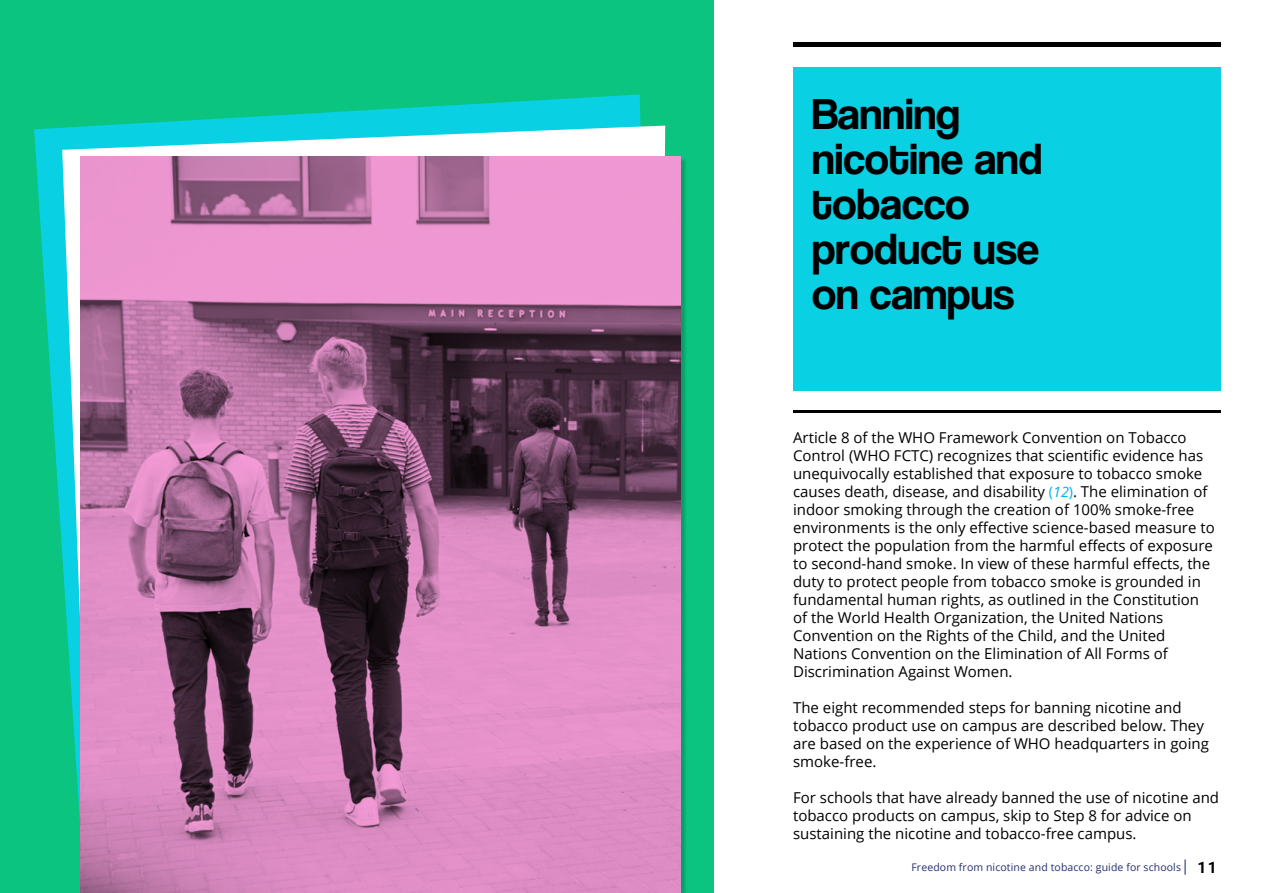
<style>
.page{position:relative;width:1263px;height:893px;background:#fff}
.page>*{position:absolute;margin:0;border:0;box-sizing:border-box;transform-origin:0 0}
.t1{font:45px/45px "Coolvetica Rg";color:#000}
.t2{font:15px/18px "Open Sans";color:#000}
.t3{font:10.5px "Open Sans";letter-spacing:.01em;color:#242f6f}
.s1{font-size:14.25px;color:#00aeef}
.s2{font-style:italic;font-size:14.25px;color:#00aeef}
.s3{font-size:15px}
.s4{font-family:"Roboto";font-weight:700;font-size:15.75px;color:#000}
</style>
<div class="page">
<div style="left:0;top:0;width:713px;height:893px;background:#0bc480"></div>
<svg style="left:34px;top:94px;width:625px;height:455px"></svg>
<svg style="left:62px;top:126px;width:603px;height:695px;background:#86e4e8"></svg>
<div style="left:793px;top:67px;width:427px;height:323px;background:#09d0e3"></div>
<hr style="left:793px;top:43px;width:427px;height:4px;background:#000">
<hr style="left:793px;top:411px;width:427px;height:2px;background:#000">
<svg style="left:80px;top:157px;width:600px;height:736px;background:#b1709d"></svg>
<h1 class="t1" style="left:812px;top:91px;width:232px">Banning nicotine and tobacco product use on campus</h1>
<p class="t2" style="left:793px;top:428px;width:423px">Article 8 of the WHO Framework Convention on Tobacco Control (WHO FCTC) recognizes that scientific evidence has unequivocally established that exposure to tobacco smoke causes death, disease, and disability <span class="s1">(</span><span class="s2">12</span><span class="s1">)</span>. The elimination of indoor smoking through the creation of 100% smoke-free environments is the only effective science-based measure to protect the population from the harmful effects of exposure to second-hand smoke. In view of these harmful effects, the duty to protect people from tobacco smoke is grounded in fundamental human rights, as outlined in the Constitution of the World Health Organization, the United Nations Convention on the Rights of the Child, and the United Nations Convention on the Elimination of All Forms of Discrimination Against Women.</p>
<p class="t2" style="left:793px;top:698px;width:417px">The eight recommended steps for banning nicotine and tobacco product use on campus are described below. They are based on the experience of WHO headquarters in going smoke-free.</p>
<p class="t2" style="left:793px;top:788px;width:427px">For schools that have already banned the use of nicotine and tobacco products on campus, skip to Step 8 for advice on sustaining the nicotine and tobacco-free campus.</p>
<p class="t3" style="left:911px;top:860px;width:307px">Freedom from nicotine and tobacco: guide for schools<span class="s3">|</span> <span class="s4">11</span></p>
</div>
